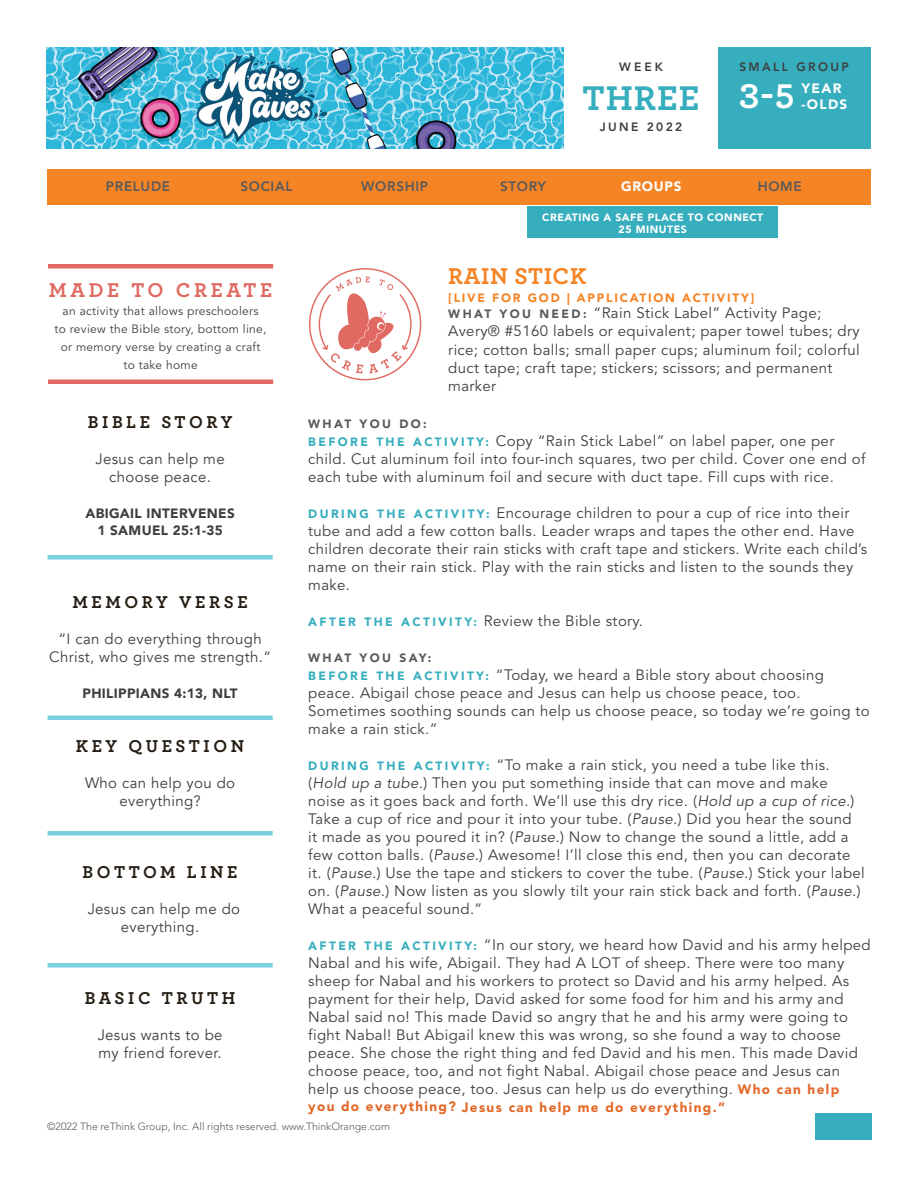
<style>
.page{position:relative;width:918px;height:1188px;background:#fff}
.page>*{position:absolute;margin:0;border:0;box-sizing:border-box;transform-origin:0 0}
.t1{font:700 36px "Archer Pro";letter-spacing:.025em;color:#36aebd}
.t2{font:700 36px "Archer Pro";color:#fff}
.t3{font:700 24px "Archer Pro";letter-spacing:.025em;color:#f58425}
.t4{font:700 21px "Archer Pro";letter-spacing:.175em;color:#e06961}
.t5{font:700 18px "Archer Pro";letter-spacing:.2em;color:#251d13}
.t6{font:15px/18px "Avenir LT Std";letter-spacing:.025em;color:#3e3e3f}
.t7{font:15px/18px "Avenir";letter-spacing:.025em;color:#3e3e3f;text-align:center}
.t8{font:900 13.5px/18px "Avenir";letter-spacing:.025em;color:#3e3e3f;text-align:center}
.t9{font:900 13.5px "Avenir LT Std";letter-spacing:.1em;color:#e46828}
.t10{font:800 13.5px "Avenir LT Std";letter-spacing:.05em;color:#585a5c}
.t11{font:900 13.5px/16.2px "Avenir LT Std";letter-spacing:.1em;color:#fff}
.t12{font:12px/18px "Avenir LT Std";letter-spacing:.025em;color:#3e3e3f;text-align:center}
.t13{font:900 12px "Avenir LT Std";letter-spacing:.15em;color:#f58425}
.t14{font:800 12px "Avenir LT Std";letter-spacing:.2em;color:#3e3e3f}
.t15{font:900 12px "Avenir LT Std";letter-spacing:.2em;color:#585a5c}
.t16{font:300 10.5px "Avenir LT Std";color:#585a5c}
.t17{font:900 10.5px/12px "Avenir LT Std";letter-spacing:.05em;color:#fff;text-align:center}
.s1{font-weight:900;font-size:12px;color:#585a5c}
.s2{font-weight:900;font-size:12px;color:#36aebd}
.s3{font-style:italic}
.s4{font-weight:900;font-size:13.5px;color:#e46828}
</style>
<div class="page">
<img style="left:46px;top:47px;width:518px;height:102px">
<div style="left:717px;top:47px;width:154px;height:102px;background:#36aebd"></div>
<div style="left:48px;top:555px;width:225px;height:5px;background:#7bd0e0"></div>
<hr style="left:48px;top:716px;width:225px;height:4px;background:#7bd0e0">
<div style="left:48px;top:831px;width:225px;height:5px;background:#7bd0e0"></div>
<div style="left:48px;top:963px;width:225px;height:5px;background:#7bd0e0"></div>
<svg style="left:309px;top:268px;width:112px;height:112px"></svg>
<hr style="left:48px;top:380px;width:225px;height:4px;background:#e36963">
<hr style="left:48px;top:264px;width:225px;height:4px;background:#e36963">
<div style="left:527px;top:206px;width:251px;height:32px;background:#36aebd"></div>
<div style="left:47px;top:170px;width:824px;height:36px;background:#f58425"></div>
<div style="left:815px;top:1113px;width:57px;height:27px;background:#36aebd"></div>
<p class="t14" style="left:619px;top:59px;width:45px">WEEK</p>
<h1 class="t1" style="left:583px;top:69px;width:118px">THREE</h1>
<p class="t14" style="left:600px;top:120px;width:84px">JUNE 2022</p>
<p class="t14" style="left:739px;top:59px;width:111px">SMALL GROUP</p>
<h1 class="t2" style="left:739px;top:68px;width:57px">3-5</h1>
<p class="t11" style="left:802px;top:80px;width:47px">YEAR -OLDS</p>
<p class="t10" style="left:106px;top:178px;width:66px">PRELUDE</p>
<p class="t10" style="left:240px;top:178px;width:54px">SOCIAL</p>
<p class="t10" style="left:361px;top:178px;width:68px">WORSHIP</p>
<p class="t10" style="left:500px;top:178px;width:47px">STORY</p>
<p class="t11" style="left:621px;top:178px;width:62px">GROUPS</p>
<p class="t10" style="left:758px;top:178px;width:46px">HOME</p>
<h3 class="t4" style="left:49px;top:273px;width:225px">MADE TO CREATE</h3>
<p class="t12" style="left:55px;top:302px;width:214px">an activity that allows preschoolers<br>to review the Bible story, bottom line, or memory verse by creating a craft to take home</p>
<p class="t5" style="left:88px;top:407px;width:146px">BIBLE STORY</p>
<p class="t7" style="left:96px;top:450px;width:131px">Jesus can help me choose peace.</p>
<p class="t8" style="left:85px;top:503px;width:151px">ABIGAIL INTERVENES<br>1 SAMUEL 25:1-35</p>
<p class="t5" style="left:72px;top:587px;width:177px">MEMORY VERSE</p>
<p class="t7" style="left:49px;top:630px;width:224px">“I can do everything through<br>Christ, who gives me strength.”</p>
<p class="t8" style="left:83px;top:683px;width:157px">PHILIPPIANS 4:13, NLT</p>
<p class="t5" style="left:76px;top:731px;width:170px">KEY QUESTION</p>
<p class="t7" style="left:85px;top:774px;width:152px">Who can help you do everything?</p>
<p class="t5" style="left:83px;top:857px;width:156px">BOTTOM LINE</p>
<p class="t7" style="left:88px;top:900px;width:154px">Jesus can help me do everything.</p>
<p class="t5" style="left:85px;top:983px;width:152px">BASIC TRUTH</p>
<p class="t7" style="left:98px;top:1026px;width:126px;text-align:left">Jesus wants to be my friend forever.</p>
<p class="t17" style="left:542px;top:211px;width:223px">CREATING A SAFE PLACE TO CONNECT<br>25 MINUTES</p>
<h2 class="t3" style="left:448px;top:257px;width:140px">RAIN STICK</h2>
<p class="t13" style="left:448px;top:290px;width:308px">[LIVE FOR GOD | APPLICATION ACTIVITY]</p>
<p class="t6" style="left:448px;top:304px;width:413px"><span class="s1">W H AT Y O U N E E D :</span> “Rain Stick Label” Activity Page; Avery® #5160 labels or equivalent; paper towel tubes; dry rice; cotton balls; small paper cups; aluminum foil; colorful duct tape; craft tape; stickers; scissors; and permanent marker</p>
<p class="t15" style="left:308px;top:416px;width:120px">WHAT YOU DO:</p>
<p class="t6" style="left:308px;top:432px;width:559px"><span class="s2">B E F O R E T H E A C T I V I TY:</span> Copy “Rain Stick Label” on label paper, one per child. Cut aluminum foil into four-inch squares, two per child. Cover one end of each tube with aluminum foil and secure with duct tape. Fill cups with rice.</p>
<p class="t6" style="left:308px;top:504px;width:561px"><span class="s2">D U R I N G T H E A C T I V I T Y:</span> Encourage children to pour a cup of rice into their tube and add a few cotton balls. Leader wraps and tapes the other end. Have children decorate their rain sticks with craft tape and stickers. Write each child’s name on their rain stick. Play with the rain sticks and listen to the sounds they make.</p>
<p class="t6" style="left:308px;top:612px;width:336px"><span class="s2">A F T E R T H E A C T I V I TY:</span> Review the Bible story.</p>
<p class="t15" style="left:308px;top:650px;width:125px">WHAT YOU SAY:</p>
<p class="t6" style="left:308px;top:666px;width:563px"><span class="s2">B E F O R E T H E A C T I V I T Y:</span> “Today, we heard a Bible story about choosing peace. Abigail chose peace and Jesus can help us choose peace, too.<br>Sometimes soothing sounds can help us choose peace, so today we’re going to make a rain stick.”</p>
<p class="t6" style="left:308px;top:756px;width:558px"><span class="s2">D U R I N G T H E A C T I V I T Y:</span> “To make a rain stick, you need a tube like this. (<span class="s3">Hold up a tube.</span>) Then you put something inside that can move and make noise as it goes back and forth. We’ll use this dry rice. (<span class="s3">Hold up a cup of rice.</span>)<br>Take a cup of rice and pour it into your tube. (<span class="s3">Pause.</span>) Did you hear the sound<br>it made as you poured it in? (<span class="s3">Pause.</span>) Now to change the sound a little, add a few cotton balls. (<span class="s3">Pause.</span>) Awesome! I’ll close this end, then you can decorate it. (<span class="s3">Pause.</span>) Use the tape and stickers to cover the tube. (<span class="s3">Pause.</span>) Stick your label on. (<span class="s3">Pause.</span>) Now listen as you slowly tilt your rain stick back and forth. (<span class="s3">Pause.</span>)<br>What a peaceful sound.”</p>
<p class="t6" style="left:308px;top:936px;width:564px"><span class="s2">A F T E R T H E A C T I V I T Y:</span> “In our story, we heard how David and his army helped Nabal and his wife, Abigail. They had A LOT of sheep. There were too many sheep for Nabal and his workers to protect so David and his army helped. As payment for their help, David asked for some food for him and his army and Nabal said no! This made David so angry that he and his army were going to fight Nabal! But Abigail knew this was wrong, so she found a way to choose peace. She chose the right thing and fed David and his men. This made David choose peace, too, and not fight Nabal. Abigail chose peace and Jesus can help us choose peace, too. Jesus can help us do everything. <span class="s4">Who can help</span></p>
<p class="t9" style="left:308px;top:1099px;width:418px">you do everything? Jesus can help me do everything.”</p>
<p class="t16" style="left:47px;top:1120px;width:344px">©2022 The reThink Group, Inc. All rights reserved. www.ThinkOrange.com</p>
</div>
